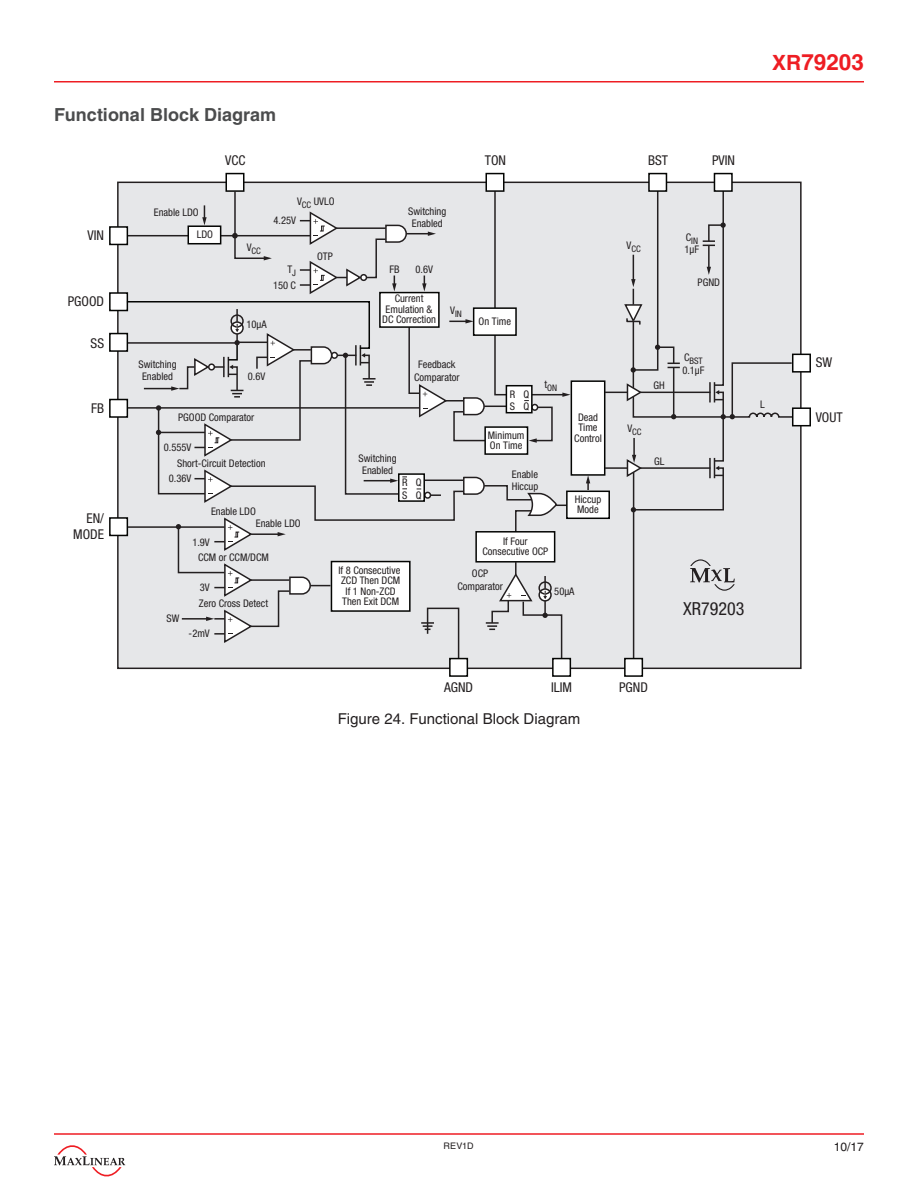
<style>
.page{position:relative;width:918px;height:1188px;background:#fff}
.page>*{position:absolute;margin:0;border:0;box-sizing:border-box;transform-origin:0 0}
.t1{font:700 22.5px "Helvetica LT Std";color:#ee1d23}
.Heading{font:700 18px "Helvetica LT Std";color:#4b4c4d}
.t2{font:condensed 18px "Helvetica Neue LT Std";color:#231f20}
.Figure_Titles{font:15px "Helvetica LT Std";color:#231f20}
.t3{font:condensed 13.5px/16.2px "Helvetica Neue LT Std";color:#231f20;text-align:right}
.t4{font:12px "Helvetica LT Std";color:#231f20}
.t5{font:condensed 10.5px/12.6px "Helvetica Neue LT Std";color:#231f20;text-align:center}
.t6{font:condensed 9px "Helvetica Neue LT Std";color:#231f20}
.t7{font:9px "Helvetica LT Std";color:#231f20}
.s1{font-size:21px}
</style>
<div class="page">
<hr style="left:54px;top:1133px;width:810px;height:2px;background:#ee1d23">
<hr style="left:54px;top:81px;width:810px;height:1px;background:#ee1d23">
<svg style="left:54px;top:1145px;width:71px;height:32px"></svg>
<div style="left:118px;top:182px;width:683px;height:486px;background:#e6e7e9"></div>
<div style="left:110px;top:227px;width:17px;height:17px;background:#fff"></div>
<div style="left:109px;top:226px;width:19px;height:19px;border:2px solid #040503"></div>
<div style="left:110px;top:293px;width:17px;height:18px;background:#fff"></div>
<div style="left:109px;top:292px;width:19px;height:19px;border:2px solid #040503"></div>
<div style="left:110px;top:334px;width:17px;height:17px;background:#fff"></div>
<div style="left:109px;top:333px;width:19px;height:19px;border:2px solid #040503"></div>
<div style="left:110px;top:400px;width:17px;height:17px;background:#fff"></div>
<div style="left:109px;top:399px;width:19px;height:19px;border:2px solid #040503"></div>
<div style="left:110px;top:518px;width:17px;height:17px;background:#fff"></div>
<div style="left:109px;top:517px;width:19px;height:19px;border:2px solid #040503"></div>
<div style="left:226px;top:174px;width:18px;height:17px;background:#fff"></div>
<div style="left:225px;top:173px;width:19px;height:19px;border:2px solid #040503"></div>
<div style="left:486px;top:174px;width:18px;height:17px;background:#fff"></div>
<div style="left:485px;top:173px;width:19px;height:19px;border:2px solid #040503"></div>
<div style="left:649px;top:174px;width:17px;height:17px;background:#fff"></div>
<div style="left:648px;top:173px;width:19px;height:19px;border:2px solid #040503"></div>
<div style="left:714px;top:174px;width:18px;height:17px;background:#fff"></div>
<div style="left:714px;top:173px;width:19px;height:19px;border:2px solid #040503"></div>
<div style="left:553px;top:659px;width:17px;height:17px;background:#fff"></div>
<div style="left:552px;top:658px;width:19px;height:19px;border:2px solid #040503"></div>
<hr style="left:633px;top:472px;width:1px;height:186px;background:#231f20">
<div style="left:625px;top:659px;width:17px;height:17px;background:#fff"></div>
<div style="left:624px;top:658px;width:19px;height:19px;border:2px solid #040503"></div>
<div style="left:450px;top:659px;width:17px;height:17px;background:#fff"></div>
<div style="left:449px;top:658px;width:19px;height:19px;border:2px solid #040503"></div>
<div style="left:567px;top:491px;width:42px;height:27px;background:#fff"></div>
<div style="left:566px;top:491px;width:44px;height:28px;border:2px solid #040503"></div>
<div style="left:571px;top:381px;width:34px;height:94px;background:#fff"></div>
<div style="left:571px;top:380px;width:34px;height:96px;border:2px solid #040503"></div>
<svg style="left:586px;top:475px;width:4px;height:15px"></svg>
<svg style="left:605px;top:189px;width:189px;height:323px"></svg>
<div style="left:793px;top:354px;width:17px;height:18px;background:#fff"></div>
<div style="left:792px;top:354px;width:19px;height:19px;border:2px solid #040503"></div>
<div style="left:793px;top:408px;width:17px;height:18px;background:#fff"></div>
<div style="left:792px;top:407px;width:19px;height:19px;border:2px solid #040503"></div>
<svg style="left:690px;top:559px;width:45px;height:32px"></svg>
<svg style="left:125px;top:190px;width:446px;height:470px"></svg>
<p class="Heading" style="left:54px;top:104px;width:224px">Functional Block Diagram</p>
<p class="t3" style="left:88px;top:227px;width:18px">VIN</p>
<p class="t3" style="left:68px;top:293px;width:38px">PGOOD</p>
<p class="t3" style="left:91px;top:335px;width:15px">SS</p>
<p class="t3" style="left:91px;top:400px;width:15px">FB</p>
<p class="t3" style="left:73px;top:510px;width:32px">EN/<br>MODE</p>
<p class="t5" style="left:154px;top:206px;width:46px">Enable LDO</p>
<p class="t5" style="left:197px;top:228px;width:18px">LDO</p>
<p class="t3" style="left:225px;top:153px;width:22px">VCC</p>
<p class="t3" style="left:485px;top:153px;width:23px">TON</p>
<p class="t3" style="left:648px;top:153px;width:22px">BST</p>
<p class="t3" style="left:712px;top:153px;width:24px">PVIN</p>
<p class="t5" style="left:297px;top:195px;width:39px">V<sub>CC</sub> UVLO</p>
<p class="t6" style="left:247px;top:246px;width:16px"><sup>V</sup>CC</p>
<p class="t5" style="left:274px;top:214px;width:24px">4.25V</p>
<p class="t5" style="left:273px;top:261px;width:25px;line-height:15.9px;text-align:right">T<sub>J<br></sub>150 C</p>
<p class="t5" style="left:246px;top:318px;width:22px">10µA</p>
<p class="t5" style="left:317px;top:250px;width:17px">OTP</p>
<p class="t5" style="left:408px;top:205px;width:40px">Switching<br>Enabled</p>
<p class="t5" style="left:389px;top:263px;width:12px">FB</p>
<p class="t5" style="left:416px;top:263px;width:19px">0.6V</p>
<p class="t5" style="left:382px;top:293px;width:55px;line-height:10.5px">Current<br>Emulation &amp;<br>DC Correction</p>
<p class="t6" style="left:450px;top:309px;width:13px"><sup>V</sup>IN</p>
<p class="t5" style="left:479px;top:315px;width:34px">On Time</p>
<p class="t6" style="left:627px;top:244px;width:16px"><sup>V</sup>CC</p>
<p class="t6" style="left:686px;top:235px;width:14px"><sup>C</sup>IN</p>
<p class="t5" style="left:685px;top:243px;width:16px">1µF</p>
<p class="t5" style="left:698px;top:276px;width:24px">PGND</p>
<p class="t5" style="left:138px;top:358px;width:40px">Switching<br>Enabled</p>
<p class="t5" style="left:414px;top:358px;width:47px">Feedback<br>Comparator</p>
<p class="t5" style="left:248px;top:370px;width:19px">0.6V</p>
<p class="t5" style="left:178px;top:411px;width:78px">PGOOD Comparator</p>
<p class="t5" style="left:164px;top:441px;width:29px">0.555V</p>
<p class="t5" style="left:177px;top:457px;width:90px">Short-Circuit Detection</p>
<p class="t5" style="left:169px;top:472px;width:24px">0.36V</p>
<p class="t5" style="left:256px;top:505px;width:46px;text-align:left;text-indent:-45px">Enable LDO<br>Enable LDO</p>
<p class="t5" style="left:359px;top:452px;width:40px">Switching<br>Enabled</p>
<p class="t5" style="left:402px;top:476px;width:7px;text-align:left">R<br>S</p>
<p class="t5" style="left:416px;top:476px;width:7px;text-align:left">Q<br>Q</p>
<p class="t5" style="left:510px;top:388px;width:7px;text-align:left">R<br>S</p>
<p class="t5" style="left:524px;top:388px;width:7px;text-align:left">Q<br>Q</p>
<p class="t5" style="left:488px;top:430px;width:38px;line-height:10.5px;text-align:left">Minimum<br>On Time</p>
<p class="t6" style="left:545px;top:383px;width:14px"><sup>t</sup>ON</p>
<p class="t5" style="left:512px;top:468px;width:28px;text-align:left">Enable<br>Hiccup</p>
<p class="t5" style="left:574px;top:412px;width:29px;line-height:10.5px">Dead<br>Time<br>Control</p>
<p class="t5" style="left:575px;top:494px;width:28px;line-height:10.5px;text-align:left">Hiccup<br>Mode</p>
<p class="t5" style="left:167px;top:612px;width:14px">SW</p>
<p class="t5" style="left:192px;top:535px;width:19px">1.9V</p>
<p class="t5" style="left:198px;top:551px;width:72px">CCM or CCM/DCM</p>
<p class="t5" style="left:200px;top:581px;width:11px">3V</p>
<p class="t5" style="left:189px;top:627px;width:23px">-2mV</p>
<p class="t5" style="left:199px;top:597px;width:71px">Zero Cross Detect</p>
<p class="t5" style="left:338px;top:565px;width:63px;line-height:10.5px">If 8 Consecutive<br>ZCD Then DCM<br>If 1 Non-ZCD<br>Then Exit DCM</p>
<p class="t5" style="left:482px;top:536px;width:67px;line-height:10.5px">If Four<br>Consecutive OCP</p>
<p class="t5" style="left:457px;top:567px;width:47px">OCP<br>Comparator</p>
<p class="t5" style="left:554px;top:585px;width:22px">50µA</p>
<p class="t5" style="left:654px;top:379px;width:13px">GH</p>
<p class="t6" style="left:627px;top:426px;width:16px"><sup>V</sup>CC</p>
<p class="t5" style="left:654px;top:454px;width:12px">GL</p>
<p class="t6" style="left:684px;top:356px;width:20px"><sup>C</sup>BST</p>
<p class="t5" style="left:682px;top:364px;width:24px">0.1µF</p>
<p class="t2" style="left:683px;top:599px;width:63px">XR79203</p>
<h1 class="t1" style="left:772px;top:49px;width:93px"><span class="s1">XR</span>79203</h1>
<p class="t5" style="left:760px;top:398px;width:6px">L</p>
<p class="t3" style="left:816px;top:354px;width:18px">SW</p>
<p class="t3" style="left:816px;top:410px;width:28px">VOUT</p>
<p class="t3" style="left:444px;top:679px;width:31px">AGND</p>
<p class="t3" style="left:551px;top:679px;width:23px">ILIM</p>
<p class="t3" style="left:619px;top:679px;width:30px">PGND</p>
<p class="Figure_Titles" style="left:338px;top:711px;width:244px">Figure 24. Functional Block Diagram</p>
<p class="t7" style="left:444px;top:1140px;width:31px">REV1D</p>
<p class="t4" style="left:834px;top:1140px;width:32px">10/17</p>
</div>
